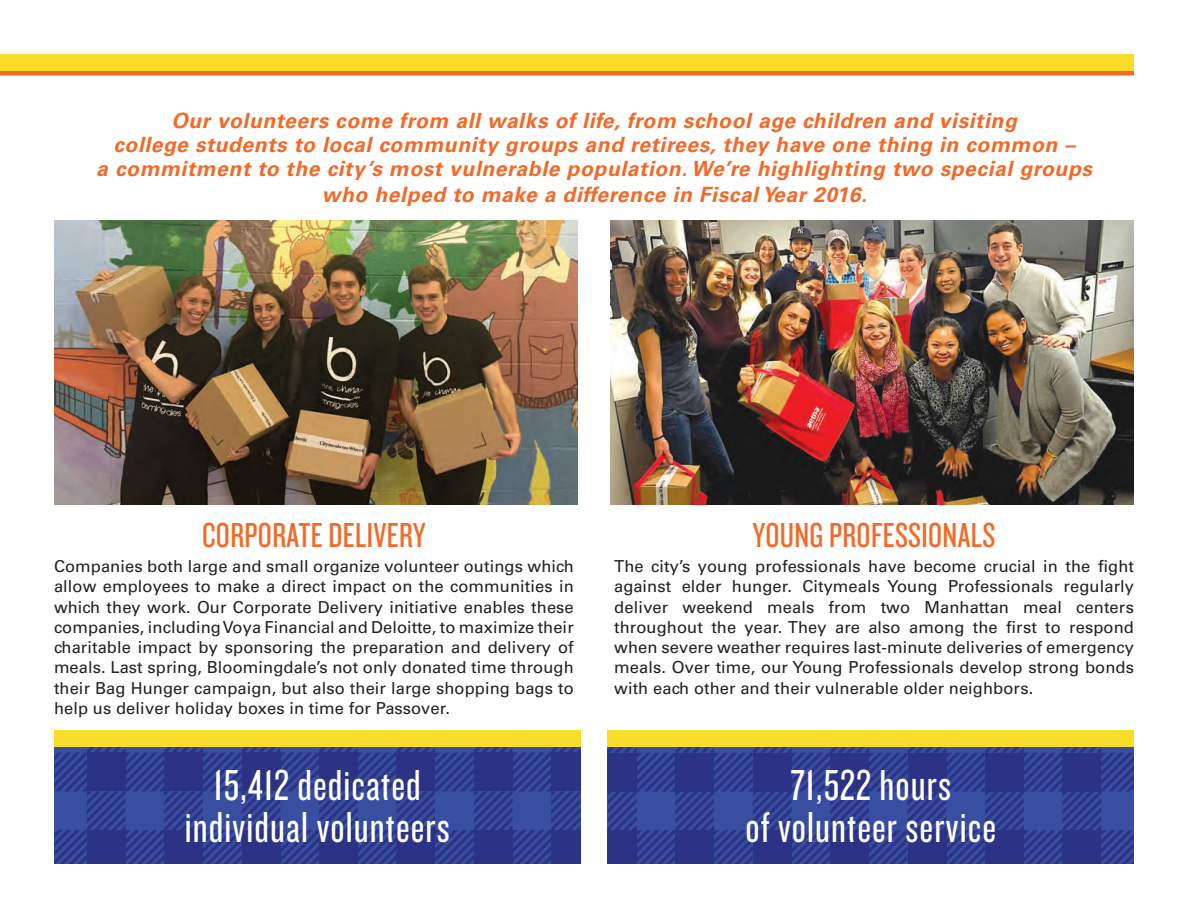
<style>
.page{position:relative;width:1188px;height:918px;background:#fff}
.page>*{position:absolute;margin:0;border:0;box-sizing:border-box;transform-origin:0 0}
.t1{font:45px "Knockout 28 Junior Feathrwt";letter-spacing:.025em;color:#fff}
.Subhead_Para{font:36px "Knockout 28 Junior Feathrwt";letter-spacing:.01em;color:#f36927}
.bold_pull_quote{font:italic 700 21px "Univers";letter-spacing:.03em;color:#f36927}
.t2{font:16.5px/20.2px "Univers";letter-spacing:.005em;color:#231f20;text-align:justify}
</style>
<div class="page">
<img style="left:611px;top:221px;width:523px;height:283px">
<svg style="left:54px;top:747px;width:527px;height:117px;background:#313e90"></svg>
<img style="left:54px;top:221px;width:523px;height:283px">
<svg style="left:607px;top:747px;width:527px;height:117px;background:#313e90"></svg>
<div style="left:54px;top:730px;width:526px;height:17px;background:#fadd2b"></div>
<div style="left:608px;top:730px;width:526px;height:17px;background:#fadd2b"></div>
<div style="left:0;top:54px;width:1134px;height:17px;background:#fadd2b"></div>
<hr style="left:0;top:71px;width:1134px;height:4px;background:#f36927">
<p class="bold_pull_quote" style="left:171px;top:108px;width:847px">Our volunteers come from all walks of life, from school age children and visiting</p>
<p class="bold_pull_quote" style="left:113px;top:132px;width:963px">college students to local community groups and retirees, they have one thing in common –</p>
<p class="bold_pull_quote" style="left:96px;top:156px;width:997px">a commitment to the city’s most vulnerable population. We’re highlighting two special groups</p>
<p class="bold_pull_quote" style="left:322px;top:182px;width:547px">who helped to make a difference in Fiscal Year 2016.</p>
<p class="Subhead_Para" style="left:202px;top:512px;width:225px">CORPORATE DELIVERY</p>
<p class="t2" style="left:54px;top:556px;width:521px">Companies both large and small organize volunteer outings which allow employees to make a direct impact on the communities in which they work. Our Corporate Delivery initiative enables these companies, including Voya Financial and Deloitte, to maximize their charitable impact by sponsoring the preparation and delivery of meals. Last spring, Bloomingdale’s not only donated time through their Bag Hunger campaign, but also their large shopping bags to help us deliver holiday boxes in time for Passover.</p>
<p class="t1" style="left:214px;top:756px;width:208px">15,412 dedicated</p>
<p class="t1" style="left:185px;top:798px;width:267px">individual volunteers</p>
<p class="Subhead_Para" style="left:753px;top:512px;width:244px">YOUNG PROFESSIONALS</p>
<p class="t2" style="left:614px;top:556px;width:521px">The city’s young professionals have become crucial in the fight against elder hunger. Citymeals Young Professionals regularly deliver weekend meals from two Manhattan meal centers throughout the year. They are also among the first to respond when severe weather requires last-minute deliveries of emergency meals. Over time, our Young Professionals develop strong bonds with each other and their vulnerable older neighbors.</p>
<p class="t1" style="left:790px;top:756px;width:162px">71,522 hours</p>
<p class="t1" style="left:745px;top:798px;width:252px">of volunteer service</p>
</div>
